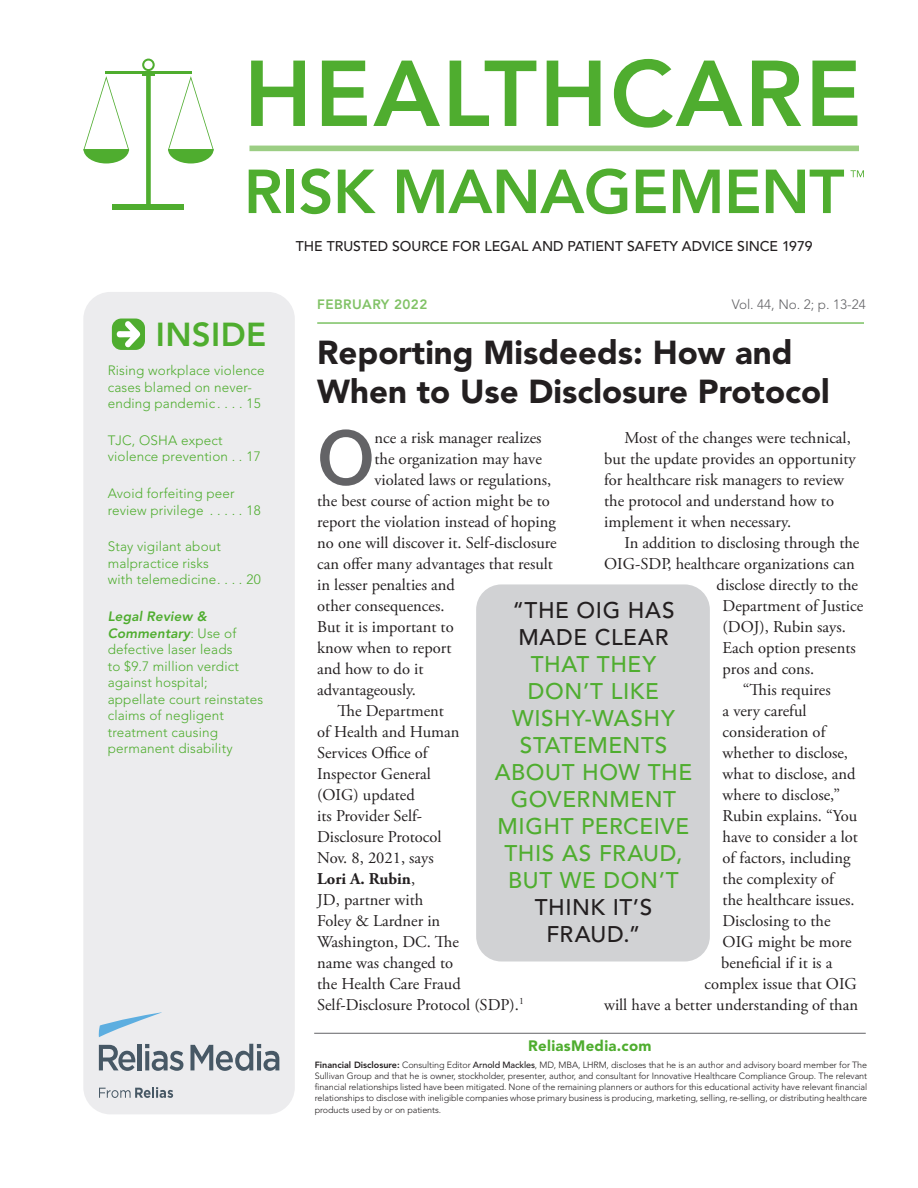
<style>
.page{position:relative;width:918px;height:1188px;background:#fff}
.page>*{position:absolute;margin:0;border:0;box-sizing:border-box;transform-origin:0 0}
.First_paragraph_drop{font:500 75.3px "Helvetica Neue";color:#636366}
.Headline{font:900 33px/39px "Avenir";color:#231f20}
.t1{font:800 33px "Avenir";letter-spacing:.01em;color:#4fad2f}
.Pull_quote_text{font:500 22.5px/27px "Avenir";letter-spacing:.025em;color:#4fad2f;text-align:center}
.Body_text{font:16.5px/21px "Adobe Garamond Pro";color:#231f20}
.First_paragraph_drop-2{font:16.5px "Adobe Garamond Pro";color:#231f20}
.t2{font:900 15px "Avenir";letter-spacing:.02em;color:#4fad2f}
.t3{font:500 14.1px "Avenir";color:#231f20}
.Inside_box_promos{font:300 13.5px/16.5px "Avenir";letter-spacing:.01em;color:#4fad2f}
.t4{font:300 13.5px "Avenir";color:#636366}
.t5{font:800 13.5px "Avenir";letter-spacing:.03em;color:#81c266}
.t6{font:300 9px/11.2px "Avenir";letter-spacing:-.01em;color:#231f20;text-align:justify}
.s1{font-weight:800;font-style:italic}
.s2{color:#231f20}
.s3{font-weight:700}
.s4{font-weight:800}
.s5{font-weight:500}
</style>
<div class="page">
<div style="left:249px;top:146px;width:610px;height:5px;background:#9cce84"></div>
<svg style="left:851px;top:170px;width:13px;height:7px"></svg>
<svg style="left:251px;top:61px;width:54px;height:65px"></svg>
<svg style="left:322px;top:61px;width:45px;height:65px"></svg>
<svg style="left:373px;top:61px;width:67px;height:65px"></svg>
<svg style="left:450px;top:61px;width:86px;height:65px"></svg>
<svg style="left:547px;top:61px;width:54px;height:65px"></svg>
<svg style="left:614px;top:59px;width:128px;height:69px"></svg>
<svg style="left:752px;top:61px;width:49px;height:65px"></svg>
<svg style="left:812px;top:61px;width:45px;height:65px"></svg>
<svg style="left:249px;top:170px;width:32px;height:43px"></svg>
<div style="left:287px;top:170px;width:7px;height:43px;background:#4fad2f"></div>
<svg style="left:300px;top:169px;width:30px;height:45px"></svg>
<svg style="left:338px;top:170px;width:38px;height:43px"></svg>
<svg style="left:397px;top:169px;width:230px;height:45px"></svg>
<svg style="left:636px;top:170px;width:30px;height:43px"></svg>
<svg style="left:673px;top:170px;width:47px;height:43px"></svg>
<svg style="left:729px;top:170px;width:30px;height:43px"></svg>
<svg style="left:766px;top:170px;width:78px;height:43px"></svg>
<hr style="left:105px;top:72px;width:36px;height:2px;background:#4fad2f">
<svg style="left:83px;top:76px;width:46px;height:87px"></svg>
<div style="left:113px;top:204px;width:71px;height:6px;background:#4fad2f"></div>
<svg style="left:142px;top:59px;width:13px;height:145px"></svg>
<hr style="left:142px;top:72px;width:12px;height:4px;background:#4fad2f">
<hr style="left:156px;top:72px;width:36px;height:2px;background:#4fad2f">
<svg style="left:168px;top:76px;width:46px;height:87px"></svg>
<div style="left:83px;top:292px;width:212px;height:822px;background:#ececee;border-radius:27px"></div>
<div style="left:112px;top:319px;width:33px;height:31px;background:#4fad2f;border-radius:9px"></div>
<svg style="left:116px;top:321px;width:25px;height:27px"></svg>
<hr style="left:314px;top:1033px;width:552px;height:1px;background:#636366">
<hr style="left:317px;top:322px;width:547px;height:2px;background:#4fad2f">
<svg style="left:99px;top:1045px;width:36px;height:26px"></svg>
<hr style="left:137px;top:1044px;width:4px;height:26px;background:#475865">
<svg style="left:145px;top:1044px;width:38px;height:27px"></svg>
<svg style="left:190px;top:1044px;width:89px;height:27px"></svg>
<svg style="left:99px;top:1012px;width:63px;height:25px"></svg>
<svg style="left:99px;top:1087px;width:74px;height:11px"></svg>
<div style="left:476px;top:584px;width:234px;height:378px;background:#d1d2d4;border-radius:25px"></div>
<p class="t3" style="left:296px;top:238px;width:518px">THE TRUSTED SOURCE FOR LEGAL AND PATIENT SAFETY ADVICE SINCE 1979</p>
<p class="t5" style="left:317px;top:297px;width:112px">FEBRUARY 2022</p>
<p class="t4" style="left:732px;top:297px;width:136px">Vol. 44, No. 2; p. 13-24</p>
<h2 class="t1" style="left:156px;top:315px;width:112px">INSIDE</h2>
<p class="Headline" style="left:317px;top:333px;width:514px">Reporting Misdeeds: How and<br>When to Use Disclosure Protocol</p>
<p class="First_paragraph_drop" style="left:317px;top:413px;width:59px">O</p>
<p class="First_paragraph_drop-2" style="left:374px;top:427px;width:169px">nce a risk manager realizes</p>
<p class="Inside_box_promos" style="left:108px;top:362px;width:159px">Rising workplace violence cases blamed on never&shy;ending pandemic . . . . 15</p>
<p class="Inside_box_promos" style="left:108px;top:432px;width:155px">TJC, OSHA expect violence prevention . . 17</p>
<p class="Inside_box_promos" style="left:108px;top:485px;width:155px">Avoid forfeiting peer review privilege . . . . . 18</p>
<p class="Inside_box_promos" style="left:108px;top:539px;width:155px">Stay vigilant about malpractice risks<br>with telemedicine . . . . 20</p>
<p class="Inside_box_promos" style="left:108px;top:608px;width:157px"><span class="s1">Legal Review &amp;<br>Commentary</span>: Use of defective laser leads<br>to $9.7 million verdict against hospital; appellate court reinstates claims of negligent treatment causing permanent disability</p>
<p class="Pull_quote_text" style="left:495px;top:597px;width:199px"><span class="s2">“THE OIG HAS<br>MADE CLEAR<br></span>THAT THEY<br>DON’T LIKE<br>WISHY-WASHY<br>STATEMENTS<br>ABOUT HOW THE<br>GOVERNMENT<br>MIGHT PERCEIVE<br>THIS AS FRAUD,<br>BUT WE DON’T<br><span class="s2">THINK IT’S<br>FRAUD.”</span></p>
<p class="Body_text" style="left:604px;top:427px;width:253px;text-indent:20px">Most of the changes were technical, but the update provides an opportunity for healthcare risk managers to review the protocol and understand how to implement it when necessary.</p>
<p class="Body_text" style="left:624px;top:532px;width:237px">In addition to disclosing through the</p>
<p class="Body_text" style="left:604px;top:553px;width:252px">OIG-SDP, healthcare organizations can</p>
<p class="Body_text" style="left:717px;top:574px;width:143px">disclose directly to the</p>
<p class="Body_text" style="left:723px;top:595px;width:142px">Department of Justice</p>
<p class="Body_text" style="left:723px;top:616px;width:125px">(DOJ), Rubin says.</p>
<p class="Body_text" style="left:723px;top:637px;width:135px">Each option presents</p>
<p class="Body_text" style="left:723px;top:658px;width:93px">pros and cons.</p>
<p class="Body_text" style="left:743px;top:679px;width:89px">“This requires</p>
<p class="Body_text" style="left:723px;top:700px;width:85px">a very careful</p>
<p class="Body_text" style="left:723px;top:721px;width:104px">consideration of</p>
<p class="Body_text" style="left:723px;top:742px;width:127px">whether to disclose,</p>
<p class="Body_text" style="left:723px;top:763px;width:134px">what to disclose, and</p>
<p class="Body_text" style="left:723px;top:784px;width:119px">where to disclose,”</p>
<p class="Body_text" style="left:723px;top:805px;width:136px">Rubin explains. “You</p>
<p class="Body_text" style="left:723px;top:826px;width:137px">have to consider a lot</p>
<p class="Body_text" style="left:723px;top:847px;width:129px">of factors, including</p>
<p class="Body_text" style="left:723px;top:868px;width:113px">the complexity of</p>
<p class="Body_text" style="left:723px;top:889px;width:134px">the healthcare issues.</p>
<p class="Body_text" style="left:723px;top:910px;width:109px">Disclosing to the</p>
<p class="Body_text" style="left:723px;top:931px;width:131px">OIG might be more</p>
<p class="Body_text" style="left:721px;top:952px;width:113px">beneficial if it is a</p>
<p class="Body_text" style="left:705px;top:973px;width:154px">complex issue that OIG</p>
<p class="Body_text" style="left:604px;top:994px;width:255px">will have a better understanding of than</p>
<p class="First_paragraph_drop-2" style="left:374px;top:448px;width:169px">the organization may have</p>
<p class="First_paragraph_drop-2" style="left:374px;top:469px;width:178px">violated laws or regulations,</p>
<p class="First_paragraph_drop-2" style="left:317px;top:490px;width:234px">the best course of action might be to</p>
<p class="First_paragraph_drop-2" style="left:317px;top:511px;width:240px">report the violation instead of hoping</p>
<p class="First_paragraph_drop-2" style="left:317px;top:532px;width:241px">no one will discover it. Self-disclosure</p>
<p class="First_paragraph_drop-2" style="left:317px;top:553px;width:237px">can offer many advantages that result</p>
<p class="First_paragraph_drop-2" style="left:317px;top:574px;width:139px">in lesser penalties and</p>
<p class="First_paragraph_drop-2" style="left:317px;top:595px;width:129px">other consequences.</p>
<p class="First_paragraph_drop-2" style="left:317px;top:616px;width:138px">But it is important to</p>
<p class="First_paragraph_drop-2" style="left:317px;top:637px;width:136px">know when to report</p>
<p class="First_paragraph_drop-2" style="left:317px;top:658px;width:108px">and how to do it</p>
<p class="First_paragraph_drop-2" style="left:317px;top:679px;width:100px">advantageously.</p>
<p class="Body_text" style="left:317px;top:700px;width:208px;text-indent:20px">The Department<br>of Health and Human<br>Services Office of<br>Inspector General<br>(OIG) updated<br>its Provider Self-<br>Disclosure Protocol<br>Nov. 8, 2021, says<br><span class="s3">Lori A. Rubin</span>,<br>JD, partner with<br>Foley &amp; Lardner in<br>Washington, DC. The<br>name was changed to<br>the Health Care Fraud<br>Self-Disclosure Protocol (SDP).<sup>1</sup></p>
<p class="t2" style="left:528px;top:1036px;width:125px">ReliasMedia.com</p>
<p class="t6" style="left:315px;top:1059px;width:554px"><span class="s4">Financial Disclosure:</span> Consulting Editor <span class="s5">Arnold Mackles</span>, MD, MBA, LHRM, discloses that he is an author and advisory board member for The Sullivan Group and that he is owner, stockholder, presenter, author, and consultant for Innovative Healthcare Compliance Group. The relevant financial relationships listed have been mitigated. None of the remaining planners or authors for this educational activity have relevant financial relationships to disclose with ineligible companies whose primary business is producing, marketing, selling, re-selling, or distributing healthcare products used by or on patients.</p>
</div>
